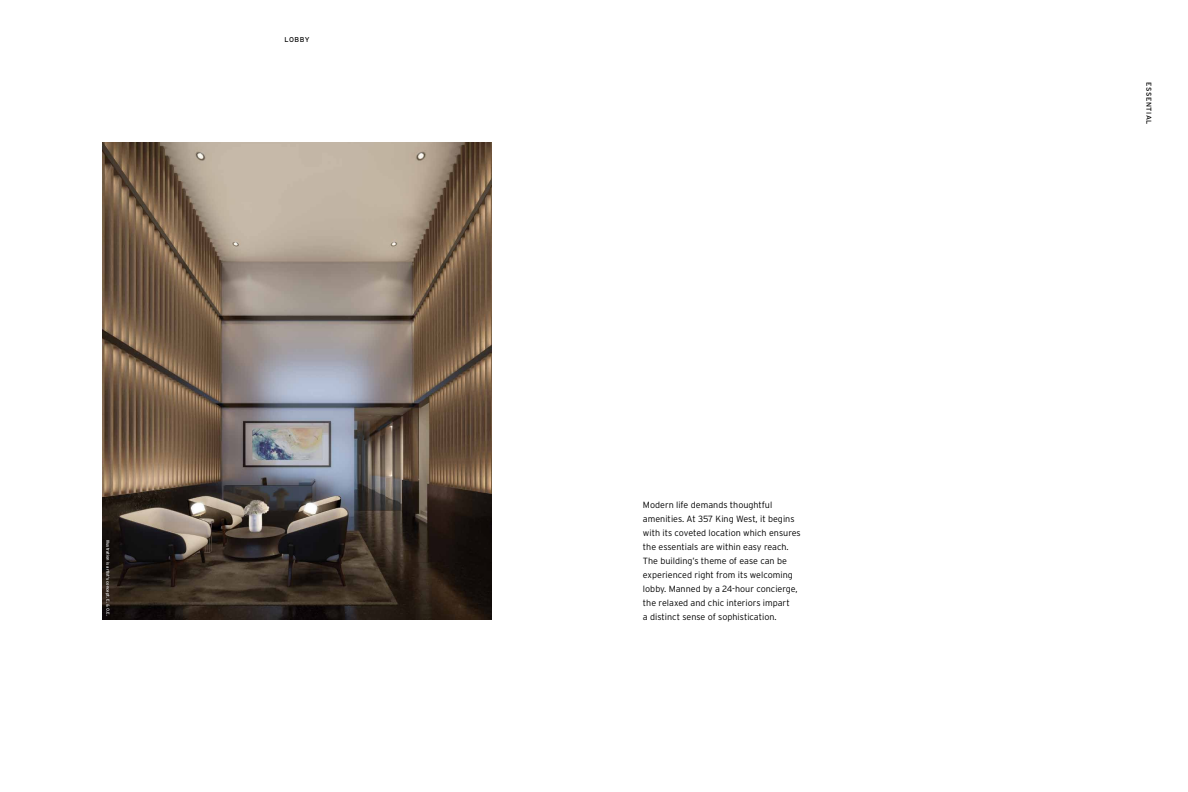
<style>
.page{position:relative;width:1188px;height:792px;background:#fff}
.page>*{position:absolute;margin:0;border:0;box-sizing:border-box;transform-origin:0 0}
.t1{font:300 9px/14px "Interstate";color:#000}
.t2{font:7px "Interstate";letter-spacing:.08em;color:#000}
.t3{font:4.2px "Interstate";color:#fff}
</style>
<div class="page">
<img style="left:103px;top:142px;width:388px;height:477px">
<p class="t2" style="left:284px;top:35px;width:27px">LOBBY</p>
<p class="t3" style="left:110px;top:540px;width:78px;rotate:90deg">Illustration is artist’s concept. E. &amp; O.E.</p>
<p class="t1" style="left:643px;top:498px;width:159px">Modern life demands thoughtful amenities. At 357 King West, it begins with its coveted location which ensures the essentials are within easy reach.<br>The building’s theme of ease can be experienced right from its welcoming lobby. Manned by a 24-hour concierge, the relaxed and chic interiors impart<br>a distinct sense of sophistication.</p>
<p class="t2" style="left:1153px;top:82px;width:44px;rotate:90deg">ESSENTIAL</p>
</div>
